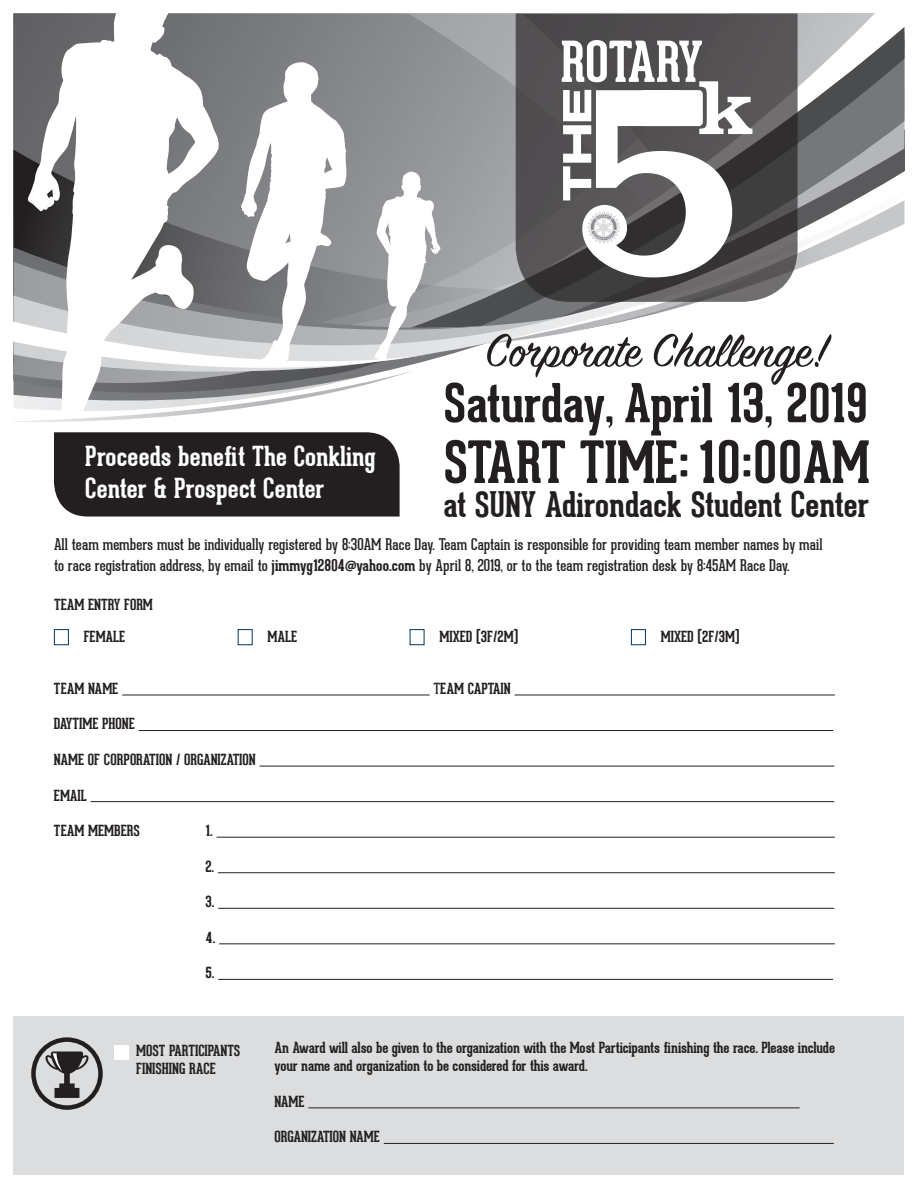
<style>
.page{position:relative;width:918px;height:1188px;background:#fff}
.page>*{position:absolute;margin:0;border:0;box-sizing:border-box;transform-origin:0 0}
.t1{font:700 57px "Geared Slab";color:#231f20}
.t2{font:700 55.2px "Geared Slab";color:#fff}
.t3{font:700 52.5px "Geared Slab";color:#231f20}
.t4{font:51px "Sign Painter House Script";color:#231f20}
.t5{font:700 34.5px "Geared Slab";color:#231f20}
.t6{font:700 27px/32.4px "Geared Slab";color:#fff}
.t7{font:15.75px/21px "Geared Slab";color:#231f20}
.t8{font:700 15px/18px "Geared Slab";letter-spacing:-.01em;color:#231f20}
.s1{font-weight:700}
.s2{font-weight:400}
</style>
<div class="page">
<div style="left:14px;top:1016px;width:890px;height:158px;background:#dcdddf"></div>
<hr style="left:122px;top:695px;width:308px;height:1px;background:#231f20">
<hr style="left:515px;top:695px;width:320px;height:1px;background:#231f20">
<hr style="left:139px;top:730px;width:694px;height:1px;background:#231f20">
<hr style="left:260px;top:766px;width:574px;height:1px;background:#231f20">
<hr style="left:91px;top:801px;width:743px;height:1px;background:#231f20">
<hr style="left:217px;top:837px;width:618px;height:1px;background:#231f20">
<hr style="left:218px;top:872px;width:617px;height:1px;background:#231f20">
<hr style="left:218px;top:908px;width:616px;height:1px;background:#231f20">
<hr style="left:219px;top:943px;width:616px;height:1px;background:#231f20">
<hr style="left:218px;top:979px;width:615px;height:1px;background:#231f20">
<div style="left:54px;top:629px;width:15px;height:16px;border:1px solid #053660"></div>
<div style="left:238px;top:629px;width:15px;height:16px;border:1px solid #053660"></div>
<div style="left:410px;top:629px;width:14px;height:16px;border:1px solid #053660"></div>
<div style="left:631px;top:629px;width:15px;height:16px;border:1px solid #053660"></div>
<div style="left:114px;top:1045px;width:15px;height:14px;background:#fff"></div>
<hr style="left:308px;top:1108px;width:492px;height:1px;background:#231f20">
<hr style="left:384px;top:1143px;width:450px;height:1px;background:#231f20">
<div style="left:54px;top:432px;width:346px;height:85px;background:#231f20"></div>
<svg style="left:14px;top:14px;width:890px;height:408px"></svg>
<div style="left:640px;top:90px;width:63px;height:36px;background:#fff;border-radius:4px"></div>
<div style="left:31px;top:1037px;width:72px;height:73px;border:4px solid #231f20;border-radius:50%"></div>
<svg style="left:45px;top:1052px;width:44px;height:46px"></svg>
<h2 class="t2" style="left:561px;top:27px;width:144px">ROTARY</h2>
<h3 class="t6" style="left:85px;top:440px;width:292px">Proceeds benefit The Conkling<br>Center &amp; Prospect Center</h3>
<h3 class="t4" style="left:485px;top:320px;width:344px">Corporate Challenge!</h3>
<h3 class="t3" style="left:444px;top:370px;width:425px">Saturday, April 13, 2019</h3>
<h1 class="t1" style="left:444px;top:426px;width:428px">START TIME: 10:00AM</h1>
<h3 class="t5" style="left:444px;top:483px;width:427px">at SUNY Adirondack Student Center</h3>
<p class="t7" style="left:54px;top:534px;width:770px">All team members must be individually registered by 8:30AM Race Day. Team Captain is responsible for providing team member names by mail to race registration address, by email to <span class="s1">jimmyg12804@yahoo.com</span> by April 8, 2019, or to the team registration desk by 8:45AM Race Day.</p>
<p class="t8" style="left:54px;top:588px;width:100px;line-height:32.4px;text-align:center">TEAM ENTRY FORM<br>FEMALE</p>
<p class="t8" style="left:268px;top:628px;width:31px">MALE</p>
<p class="t8" style="left:439px;top:628px;width:81px">MIXED (3F/2M)</p>
<p class="t8" style="left:661px;top:628px;width:81px">MIXED (2F/3M)</p>
<p class="t8" style="left:54px;top:679px;width:66px">TEAM NAME</p>
<p class="t8" style="left:433px;top:679px;width:79px"><span class="s2">T</span>EAM CAPTAIN</p>
<p class="t8" style="left:54px;top:715px;width:82px">DAYTIME PHONE</p>
<p class="t8" style="left:54px;top:751px;width:203px">NAME OF CORPORATION / ORGANIZATION</p>
<p class="t8" style="left:54px;top:786px;width:34px">EMAIL</p>
<p class="t8" style="left:54px;top:822px;width:87px">TEAM MEMBERS</p>
<p class="t8" style="left:205px;top:822px;width:9px">1.</p>
<p class="t8" style="left:205px;top:857px;width:10px">2.</p>
<p class="t8" style="left:205px;top:893px;width:10px">3.</p>
<p class="t8" style="left:205px;top:928px;width:11px">4.</p>
<p class="t8" style="left:205px;top:964px;width:11px">5.</p>
<p class="t8" style="left:136px;top:1042px;width:106px">MOST PARTICIPANTS<br>FINISHING RACE</p>
<p class="t8" style="left:274px;top:1039px;width:562px">An Award will also be given to the organization with the Most Participants finishing the race. Please include your name and organization to be considered for this award.</p>
<p class="t8" style="left:274px;top:1092px;width:32px">NAME</p>
<p class="t8" style="left:274px;top:1128px;width:107px">ORGANIZATION NAME</p>
</div>
